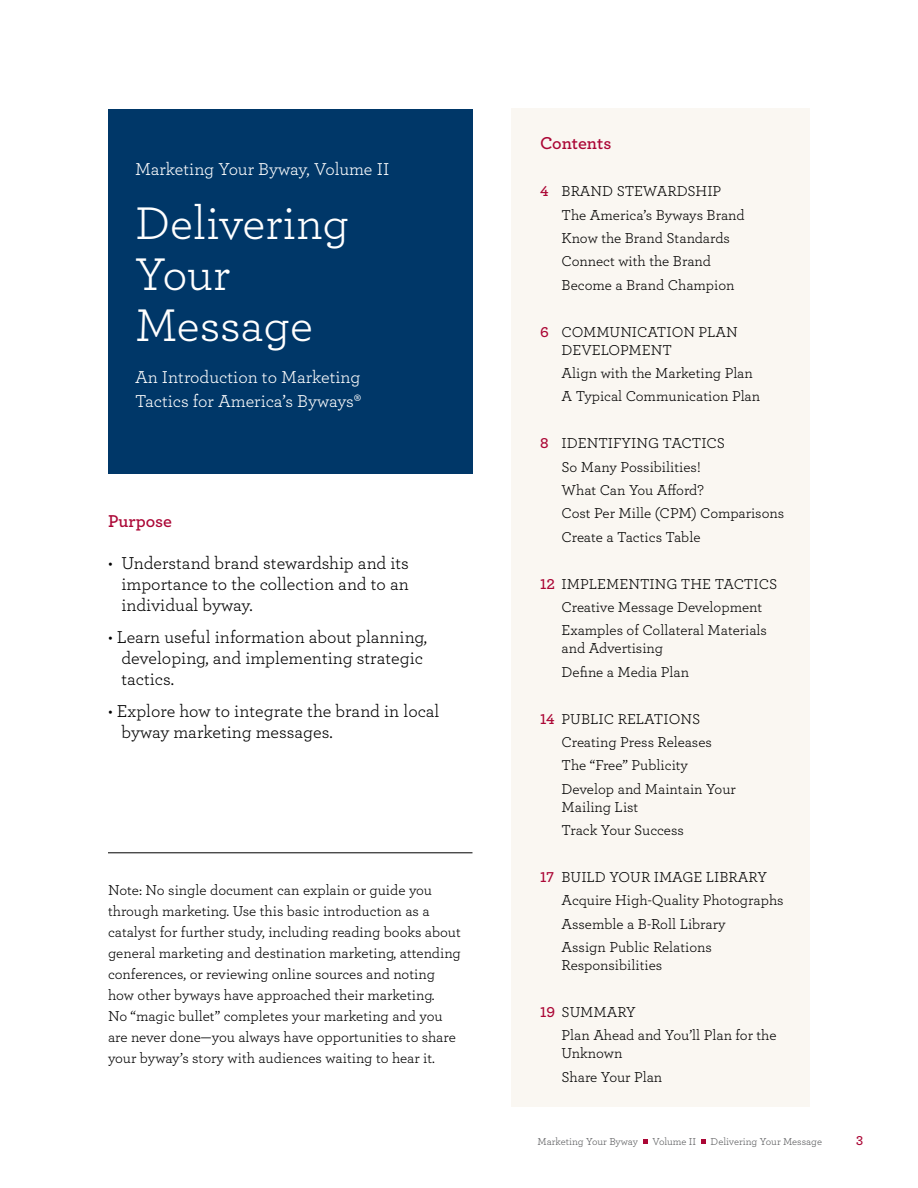
<style>
.page{position:relative;width:918px;height:1188px;background:#fff}
.page>*{position:absolute;margin:0;border:0;box-sizing:border-box;transform-origin:0 0}
.t1{font:48px/51px "Archer";color:#fff}
.t2{font:18px/21px "Archer";color:#000}
.t3{font:18px/24px "Archer";color:#fff}
.t4{font:18px "Archer Semibold LF";color:#ab0635}
.t5{font:15px/23.4px "Archer";color:#000}
.t6{font:600 13.5px "Archer Numeric";color:#ab0635}
.t7{font:10.5px "Archer";color:#58595b}
.s1{font-family:"Archer Semibold LF";color:#ab0635}
</style>
<div class="page">
<div style="left:512px;top:108px;width:298px;height:999px;background:#faf7f2"></div>
<svg style="left:643px;top:1139px;width:5px;height:5px"></svg>
<svg style="left:701px;top:1139px;width:5px;height:5px"></svg>
<div style="left:108px;top:110px;width:364px;height:364px;background:#003768"></div>
<hr style="left:108px;top:852px;width:364px;height:1px;background:#000">
<p class="t3" style="left:135px;top:156px;width:256px">Marketing Your Byway, Volume II</p>
<h1 class="t1" style="left:135px;top:195px;width:216px">Delivering<br>Your<br>Message</h1>
<p class="t3" style="left:135px;top:364px;width:227px">An Introduction to Marketing<br>Tactics for America’s Byways®</p>
<p class="t4" style="left:108px;top:510px;width:66px">Purpose</p>
<p class="t2" style="left:122px;top:552px;width:289px;text-align:justify;text-indent:-14px">• Understand brand stewardship and its importance to the collection and to an individual byway.</p>
<p class="t2" style="left:122px;top:626px;width:307px;text-indent:-14px">• Learn useful information about planning, developing, and implementing strategic tactics.</p>
<p class="t2" style="left:122px;top:700px;width:319px;text-indent:-14px">• Explore how to integrate the brand in local byway marketing messages.</p>
<p class="t5" style="left:108px;top:879px;width:354px;line-height:21px">Note: No single document can explain or guide you through marketing. Use this basic introduction as a catalyst for further study, including reading books about general marketing and destination marketing, attending conferences, or reviewing online sources and noting how other byways have approached their marketing.<br>No “magic bullet” completes your marketing and you are never done—you always have opportunities to share your byway’s story with audiences waiting to hear it.</p>
<p class="t4" style="left:540px;top:132px;width:73px">Contents</p>
<p class="t5" style="left:562px;top:179px;width:185px;text-indent:-22px"><span class="s1">4.</span> Brand Stewardship<br>The America’s Byways Brand<br>Know the Brand Standards<br>Connect with the Brand<br>Become a Brand Champion</p>
<p class="t5" style="left:540px;top:319px;width:153px"><span class="s1">6.</span> CommunicationPl</p>
<p class="t5" style="left:716px;top:319px;width:18px">an</p>
<p class="t5" style="left:562px;top:337px;width:112px">Development</p>
<p class="t5" style="left:540px;top:361px;width:214px">.Align with the Marketing Plan</p>
<p class="t5" style="left:584px;top:384px;width:177px">ypical Communication Plan</p>
<p class="t5" style="left:540px;top:431px;width:176px"><span class="s1">8.</span> Identifying Tactics</p>
<p class="t5" style="left:562px;top:454px;width:141px">So Many Possibilities!</p>
<p class="t5" style="left:540px;top:478px;width:165px">.What Can You Afford?</p>
<p class="t5" style="left:562px;top:501px;width:224px">Cost Per Mille (CPM) Comparisons</p>
<p class="t5" style="left:562px;top:524px;width:141px">Create a Tactics Table</p>
<p class="t5" style="left:562px;top:571px;width:207px;text-indent:-22px"><span class="s1">12.</span> Implementing theTactics<br>Creative Message Development<br>Examples of Collateral Materials</p>
<p class="t5" style="left:540px;top:636px;width:151px;text-align:center">and Advertising .Define a Media Plan</p>
<p class="t5" style="left:540px;top:706px;width:32px"><span class="s1">14.</span> Publ</p>
<p class="t5" style="left:599px;top:706px;width:14px">icRel</p>
<p class="t5" style="left:644px;top:706px;width:47px">ations</p>
<p class="t5" style="left:562px;top:730px;width:152px">Creating Press Releases</p>
<p class="t5" style="left:540px;top:753px;width:150px">.The “Free” Publicity</p>
<p class="t5" style="left:562px;top:776px;width:176px">Develop and Maintain Your</p>
<p class="t5" style="left:562px;top:794px;width:124px">Mailing List<br>Track Your Success</p>
<p class="t5" style="left:540px;top:865px;width:245px"><span class="s1">17.</span> Build Your Image Library .Acquire H igh-Quality Photographs .Assemble a B-Roll Library .Assign Public Relations</p>
<p class="t5" style="left:562px;top:953px;width:102px">Responsibilities</p>
<p class="t5" style="left:540px;top:1000px;width:238px"><span class="s1">19.</span> Summary<br>.Plan Ahead and You’ll Plan for the</p>
<p class="t5" style="left:562px;top:1041px;width:102px">Unknown<br>Share Your Plan</p>
<p class="t7" style="left:537px;top:1134px;width:102px">Marketing Your Byway</p>
<p class="t7" style="left:652px;top:1134px;width:45px">Volume II</p>
<p class="t7" style="left:711px;top:1134px;width:113px">Delivering Your Message</p>
<p class="t6" style="left:856px;top:1132px;width:9px">3</p>
</div>
